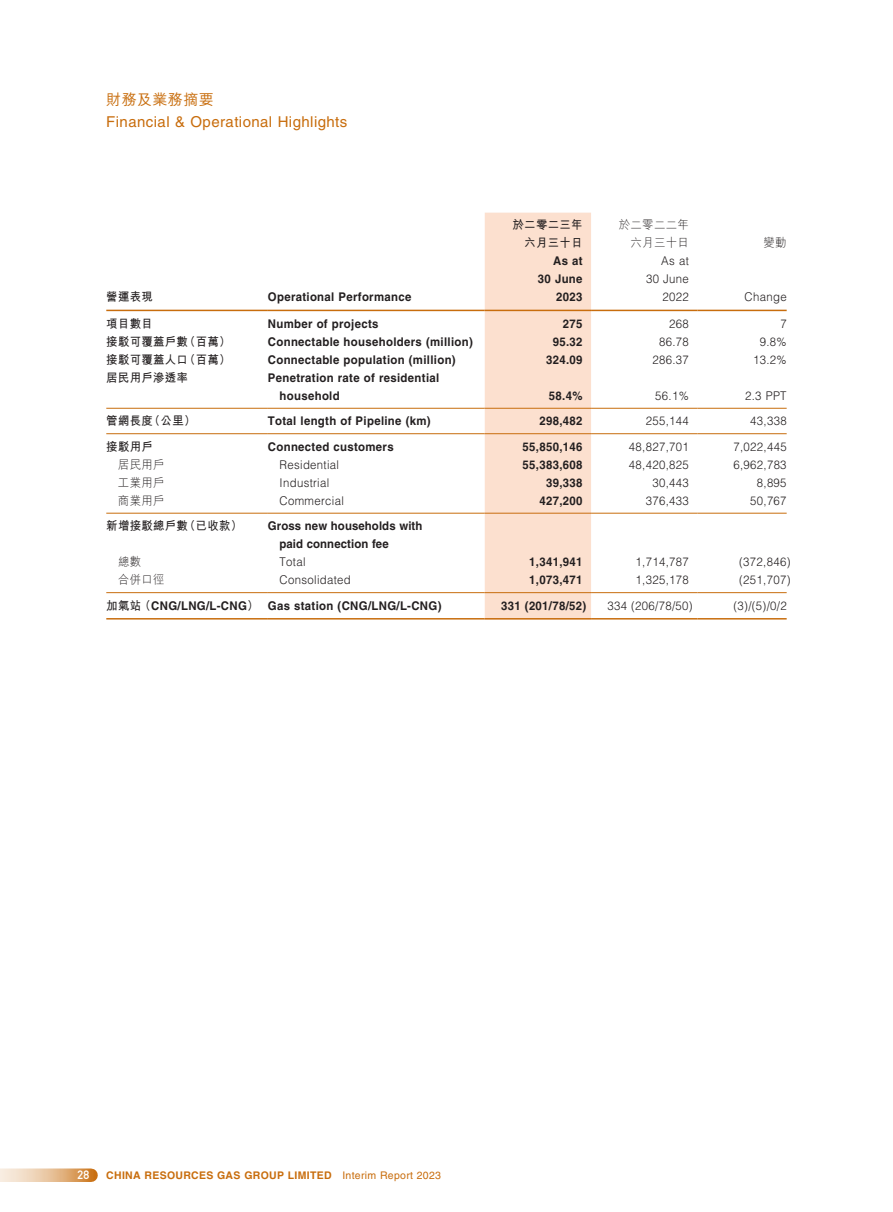
<style>
.page{position:relative;width:893px;height:1212px;background:#fff}
.page>*{position:absolute;margin:0;border:0;box-sizing:border-box;transform-origin:0 0}
.t1{font:15px "Helvetica LT Std";letter-spacing:.03em;color:#c86d0d}
.t2{font:500 15px "M Hei HK";letter-spacing:.03em;color:#c86d0d}
.t3{font:700 12px/18px "Helvetica LT Std";letter-spacing:.03em;color:#231f20;text-align:right;scale:.95 1}
.t4{font:300 12px/18px "Helvetica LT Std";letter-spacing:.03em;color:#231f20;text-align:right;scale:.95 1}
.t5{font:700 12px/18px "M Hei HK";letter-spacing:.03em;color:#231f20;text-align:right;scale:.95 1}
.t6{font:700 12px/18px "Helvetica LT Std";letter-spacing:.01em;color:#231f20;scale:.95 1}
.t7{font:300 12px/18px "M Hei HK";letter-spacing:.03em;color:#231f20;text-align:right;scale:.95 1}
.t8{font:12px "DIN Mittelschrift Std";color:#fff}
.t9{font:700 10.5px "Helvetica LT Std";letter-spacing:.03em;color:#c86d0d}
.s1{font-family:"M Hei HK"}
.s2{font-weight:400}
</style>
<div class="page">
<svg style="left:0;top:1168px;width:91px;height:14px"></svg>
<div style="left:485px;top:213px;width:106px;height:405px;background:#fce0cf"></div>
<hr style="left:106px;top:310px;width:162px;height:1px;background:#c86d0d">
<hr style="left:268px;top:310px;width:217px;height:1px;background:#c86d0d">
<hr style="left:485px;top:310px;width:106px;height:1px;background:#c86d0d">
<hr style="left:591px;top:310px;width:106px;height:1px;background:#c86d0d">
<hr style="left:697px;top:310px;width:90px;height:1px;background:#c86d0d">
<hr style="left:106px;top:408px;width:162px;height:1px;background:#c86d0d">
<hr style="left:268px;top:408px;width:217px;height:1px;background:#c86d0d">
<hr style="left:485px;top:408px;width:106px;height:1px;background:#c86d0d">
<hr style="left:591px;top:408px;width:106px;height:1px;background:#c86d0d">
<hr style="left:697px;top:408px;width:90px;height:1px;background:#c86d0d">
<hr style="left:106px;top:433px;width:162px;height:1px;background:#c86d0d">
<hr style="left:268px;top:433px;width:217px;height:1px;background:#c86d0d">
<hr style="left:485px;top:433px;width:106px;height:1px;background:#c86d0d">
<hr style="left:591px;top:433px;width:106px;height:1px;background:#c86d0d">
<hr style="left:697px;top:433px;width:90px;height:1px;background:#c86d0d">
<hr style="left:106px;top:513px;width:162px;height:1px;background:#c86d0d">
<hr style="left:268px;top:513px;width:217px;height:1px;background:#c86d0d">
<hr style="left:485px;top:513px;width:106px;height:1px;background:#c86d0d">
<hr style="left:591px;top:513px;width:106px;height:1px;background:#c86d0d">
<hr style="left:697px;top:513px;width:90px;height:1px;background:#c86d0d">
<hr style="left:106px;top:592px;width:162px;height:1px;background:#c86d0d">
<hr style="left:268px;top:592px;width:217px;height:1px;background:#c86d0d">
<hr style="left:485px;top:592px;width:106px;height:1px;background:#c86d0d">
<hr style="left:591px;top:592px;width:106px;height:1px;background:#c86d0d">
<hr style="left:697px;top:592px;width:90px;height:1px;background:#c86d0d">
<hr style="left:106px;top:618px;width:162px;height:1px;background:#c86d0d">
<hr style="left:268px;top:618px;width:217px;height:1px;background:#c86d0d">
<hr style="left:485px;top:618px;width:106px;height:1px;background:#c86d0d">
<hr style="left:591px;top:618px;width:106px;height:1px;background:#c86d0d">
<hr style="left:697px;top:618px;width:90px;height:1px;background:#c86d0d">
<p class="t2" style="left:106px;top:88px;width:109px">財務及業務摘要</p>
<p class="t1" style="left:106px;top:113px;width:243px">Financial &amp; Operational Highlights</p>
<p class="t5" style="left:106px;top:287px;width:51px">營運表現</p>
<p class="t3" style="left:268px;top:288px;width:153px">Operational Performance</p>
<p class="t5" style="left:513px;top:215px;width:75px">於二零二三年六月三十日</p>
<p class="t7" style="left:619px;top:215px;width:75px">於二零二二年六月三十日</p>
<p class="t3" style="left:538px;top:252px;width:49px">As at<br>30 June<br>2023</p>
<p class="t4" style="left:646px;top:252px;width:47px">As at<br>30 June<br>2022</p>
<p class="t7" style="left:763px;top:233px;width:26px">變動</p>
<p class="t4" style="left:744px;top:288px;width:46px">Change</p>
<p class="t5" style="left:106px;top:313px;width:51px">項目數目</p>
<p class="t3" style="left:268px;top:314px;width:118px">Number of projects</p>
<p class="t3" style="left:563px;top:314px;width:22px">275</p>
<p class="t4" style="left:669px;top:314px;width:22px">268</p>
<p class="t4" style="left:780px;top:314px;width:8px">7</p>
<p class="t5" style="left:106px;top:331px;width:132px">接駁可覆蓋戶數（百萬）</p>
<p class="t3" style="left:268px;top:332px;width:217px">Connectable householders (million)</p>
<p class="t3" style="left:553px;top:332px;width:33px">95.32</p>
<p class="t4" style="left:659px;top:332px;width:33px">86.78</p>
<p class="t4" style="left:760px;top:332px;width:30px">9.8%</p>
<p class="t5" style="left:106px;top:349px;width:132px">接駁可覆蓋人口（百萬）</p>
<p class="t3" style="left:268px;top:350px;width:199px">Connectable population (million)</p>
<p class="t3" style="left:546px;top:350px;width:40px">324.09</p>
<p class="t4" style="left:652px;top:350px;width:40px">286.37</p>
<p class="t4" style="left:753px;top:350px;width:37px">13.2%</p>
<p class="t5" style="left:106px;top:367px;width:88px">居民用戶滲透率</p>
<p class="t3" style="left:280px;top:368px;width:170px;text-align:left;text-indent:-12px">Penetration rate of residential household</p>
<p class="t3" style="left:549px;top:386px;width:37px">58.4%</p>
<p class="t4" style="left:655px;top:386px;width:37px">56.1%</p>
<p class="t4" style="left:745px;top:386px;width:45px">2.3 PPT</p>
<p class="t5" style="left:106px;top:411px;width:95px">管網長度（公里）</p>
<p class="t3" style="left:268px;top:412px;width:173px">Total length of Pipeline (km)</p>
<p class="t3" style="left:539px;top:412px;width:47px">298,482</p>
<p class="t4" style="left:646px;top:412px;width:47px">255,144</p>
<p class="t4" style="left:750px;top:412px;width:40px">43,338</p>
<p class="t5" style="left:106px;top:436px;width:51px">接駁用戶</p>
<p class="t3" style="left:268px;top:437px;width:134px">Connected customers</p>
<p class="t3" style="left:523px;top:437px;width:65px">55,850,146</p>
<p class="t4" style="left:629px;top:437px;width:65px">48,827,701</p>
<p class="t4" style="left:733px;top:437px;width:58px">7,022,445</p>
<p class="t7" style="left:118px;top:455px;width:51px">居民用戶</p>
<p class="t4" style="left:280px;top:455px;width:64px">Residential</p>
<p class="t3" style="left:523px;top:455px;width:65px">55,383,608</p>
<p class="t4" style="left:629px;top:455px;width:65px">48,420,825</p>
<p class="t4" style="left:733px;top:455px;width:58px">6,962,783</p>
<p class="t7" style="left:118px;top:473px;width:51px">工業用戶</p>
<p class="t4" style="left:280px;top:473px;width:54px">Industrial</p>
<p class="t3" style="left:546px;top:473px;width:40px">39,338</p>
<p class="t4" style="left:652px;top:473px;width:40px">30,443</p>
<p class="t4" style="left:757px;top:473px;width:33px">8,895</p>
<p class="t7" style="left:118px;top:491px;width:51px">商業用戶</p>
<p class="t4" style="left:280px;top:491px;width:69px">Commercial</p>
<p class="t3" style="left:539px;top:491px;width:47px">427,200</p>
<p class="t4" style="left:646px;top:491px;width:47px">376,433</p>
<p class="t4" style="left:750px;top:491px;width:40px">50,767</p>
<p class="t5" style="left:106px;top:516px;width:145px">新增接駁總戶數（已收款）</p>
<p class="t6" style="left:279px;top:517px;width:152px;text-indent:-11px">Gross new households with paid connection fee</p>
<p class="t7" style="left:118px;top:552px;width:26px">總數</p>
<p class="t4" style="left:280px;top:553px;width:29px">Total</p>
<p class="t3" style="left:529px;top:553px;width:58px">1,341,941</p>
<p class="t4" style="left:636px;top:553px;width:58px">1,714,787</p>
<p class="t4" style="left:739px;top:553px;width:56px">(372,846)</p>
<p class="t7" style="left:118px;top:570px;width:51px">合併口徑</p>
<p class="t4" style="left:280px;top:571px;width:77px">Consolidated</p>
<p class="t3" style="left:529px;top:571px;width:58px">1,073,471</p>
<p class="t4" style="left:636px;top:571px;width:58px">1,325,178</p>
<p class="t4" style="left:739px;top:571px;width:56px">(251,707)</p>
<p class="t3" style="left:106px;top:596px;width:354px"><span class="s1">加氣站（</span>CNG/LNG/L-CNG<span class="s1">）</span> Gas station (CNG/LNG/L-CNG)</p>
<p class="t3" style="left:501px;top:596px;width:91px">331 (201/78/52)</p>
<p class="t4" style="left:607px;top:596px;width:91px">334 (206/78/50)</p>
<p class="t4" style="left:733px;top:596px;width:58px">(3)/(5)/0/2</p>
<p class="t8" style="left:77px;top:1168px;width:13px">28</p>
<p class="t9" style="left:106px;top:1169px;width:336px">CHINA RESOURCES GAS GROUP LIMITED <span class="s2">Interim Report 2023</span></p>
</div>
